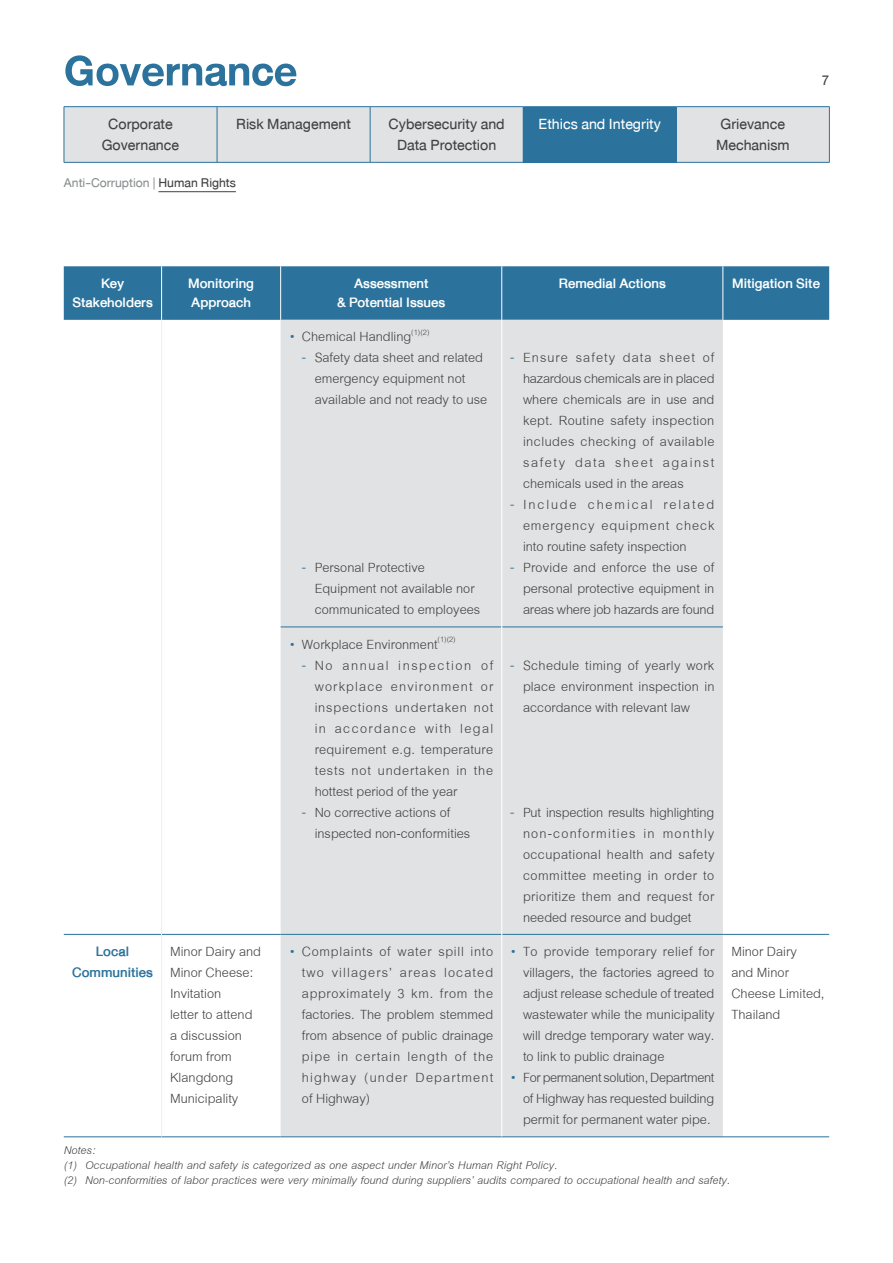
<style>
.page{position:relative;width:893px;height:1263px;background:#fff}
.page>*{position:absolute;margin:0;border:0;box-sizing:border-box;transform-origin:0 0}
.t1{font:700 60px "DB Helvethaica X";color:#2b739d}
.t2{font:21px/21px "DB Helvethaica X";color:#414042;text-align:center}
.t3{font:21px "DB Helvethaica X";color:#fff}
.t4{font:19.5px/21px "Cordia New";color:#414042;text-align:justify}
.t5{font:500 19.5px/19.5px "DB Helvethaica X";color:#fff;text-align:center}
.t6{font:500 19.5px/21px "DB Helvethaica X";color:#2b739d;text-align:center}
.t7{font:19.5px "DB Helvethaica X";color:#414042}
.t8{font:18px "DB Helvethaica X";color:#8b8e90}
.t9{font:italic 16.5px/15px "Cordia New";color:#414042}
.s1{color:#414042}
.s2{color:#2b739d}
.s3{font-weight:700;color:#2b739d}
</style>
<div class="page">
<div style="left:64px;top:266px;width:765px;height:54px;background:#2b739d"></div>
<div style="left:281px;top:320px;width:442px;height:816px;background:#e1e2e3"></div>
<hr style="left:281px;top:626px;width:220px;height:1px;background:#2b739d">
<hr style="left:502px;top:626px;width:221px;height:1px;background:#2b739d">
<hr style="left:281px;top:934px;width:220px;height:1px;background:#2b739d">
<hr style="left:502px;top:934px;width:221px;height:1px;background:#2b739d">
<hr style="left:281px;top:1136px;width:221px;height:1px;background:#2b739d">
<hr style="left:502px;top:1136px;width:221px;height:1px;background:#2b739d">
<hr style="left:723px;top:934px;width:106px;height:1px;background:#2b739d">
<hr style="left:723px;top:1136px;width:106px;height:1px;background:#2b739d">
<hr style="left:64px;top:934px;width:97px;height:1px;background:#2b739d">
<hr style="left:162px;top:934px;width:119px;height:1px;background:#2b739d">
<hr style="left:64px;top:1136px;width:98px;height:1px;background:#2b739d">
<hr style="left:162px;top:1136px;width:119px;height:1px;background:#2b739d">
<hr style="left:722px;top:266px;width:1px;height:54px;background:#fff">
<hr style="left:501px;top:266px;width:1px;height:54px;background:#fff">
<hr style="left:280px;top:266px;width:1px;height:54px;background:#fff">
<hr style="left:161px;top:266px;width:1px;height:54px;background:#fff">
<hr style="left:501px;top:320px;width:1px;height:307px;background:#fff">
<hr style="left:501px;top:627px;width:1px;height:307px;background:#fff">
<hr style="left:501px;top:934px;width:1px;height:202px;background:#fff">
<hr style="left:161px;top:320px;width:1px;height:307px;background:#e1f4fd">
<hr style="left:161px;top:627px;width:1px;height:307px;background:#e1f4fd">
<hr style="left:161px;top:934px;width:1px;height:202px;background:#e1f4fd">
<div style="left:65px;top:107px;width:764px;height:55px;background:#e1e2e3"></div>
<div style="left:523px;top:107px;width:153px;height:55px;background:#2b739d"></div>
<hr style="left:64px;top:107px;width:1px;height:55px;background:#2b739d">
<hr style="left:64px;top:106px;width:153px;height:1px;background:#2b739d">
<hr style="left:217px;top:107px;width:1px;height:55px;background:#2b739d">
<hr style="left:217px;top:106px;width:153px;height:1px;background:#2b739d">
<hr style="left:370px;top:106px;width:153px;height:1px;background:#2b739d">
<hr style="left:370px;top:107px;width:1px;height:55px;background:#2b739d">
<hr style="left:523px;top:106px;width:153px;height:1px;background:#2b739d">
<hr style="left:676px;top:107px;width:1px;height:55px;background:#2b739d">
<hr style="left:676px;top:106px;width:154px;height:1px;background:#2b739d">
<hr style="left:829px;top:107px;width:1px;height:55px;background:#2b739d">
<hr style="left:64px;top:162px;width:153px;height:1px;background:#2b739d">
<hr style="left:217px;top:162px;width:153px;height:1px;background:#2b739d">
<hr style="left:370px;top:162px;width:153px;height:1px;background:#2b739d">
<hr style="left:523px;top:162px;width:153px;height:1px;background:#2b739d">
<hr style="left:676px;top:162px;width:154px;height:1px;background:#2b739d">
<hr style="left:158px;top:191px;width:78px;height:1px;background:#414042">
<h1 class="t1" style="left:64px;top:36px;width:235px">Governance</h1>
<p class="t2" style="left:102px;top:113px;width:79px">Corporate<br>Governance</p>
<p class="t2" style="left:236px;top:113px;width:116px">Risk Management</p>
<p class="t2" style="left:389px;top:113px;width:118px">Cybersecurity and<br>Data Protection</p>
<p class="t3" style="left:539px;top:112px;width:124px">Ethics and Integrity</p>
<p class="t2" style="left:716px;top:113px;width:75px;text-align:left">Grievance<br>Mechanism</p>
<p class="t8" style="left:64px;top:173px;width:173px">Anti-Corruption | <span class="s1">Human Rights</span></p>
<p class="t7" style="left:822px;top:70px;width:9px">7</p>
<p class="t5" style="left:73px;top:273px;width:82px">Key<br>Stakeholders</p>
<p class="t5" style="left:188px;top:273px;width:67px;text-align:left">Monitoring<br>Approach</p>
<p class="t5" style="left:337px;top:273px;width:110px">Assessment<br>&amp; Potential Issues</p>
<p class="t5" style="left:559px;top:273px;width:108px">Remedial Actions</p>
<p class="t5" style="left:732px;top:273px;width:89px">Mitigation Site</p>
<p class="t4" style="left:289px;top:327px;width:142px"><span class="s2">•</span> Chemical Handling<sup>(1)(2)</sup></p>
<p class="t4" style="left:315px;top:348px;width:174px;text-align:left;text-indent:-13px"><span class="s3">-</span> Safety data sheet and related emergency equipment not available and not ready to use</p>
<p class="t4" style="left:523px;top:348px;width:193px;text-indent:-13px"><span class="s3">-</span> Ensure safety data sheet of hazardous chemicals are in placed where chemicals are in use and kept. Routine safety inspection includes checking of available safety data sheet against chemicals used in the areas</p>
<p class="t4" style="left:523px;top:495px;width:193px;text-indent:-13px"><span class="s3">-</span> Include chemical related emergency equipment check into routine safety inspection</p>
<p class="t4" style="left:523px;top:558px;width:193px;text-indent:-13px"><span class="s3">-</span> Provide and enforce the use of personal protective equipment in areas where job hazards are found</p>
<p class="t4" style="left:315px;top:558px;width:167px;text-align:left;text-indent:-13px"><span class="s3">-</span> Personal Protective<br>Equipment not available nor communicated to employees</p>
<p class="t4" style="left:289px;top:634px;width:168px"><span class="s2">•</span> Workplace Environment<sup>(1)(2)</sup></p>
<p class="t4" style="left:315px;top:655px;width:180px;text-indent:-13px"><span class="s3">-</span> No annual inspection of workplace environment or inspections undertaken not in accordance with legal requirement e.g. temperature tests not undertaken in the hottest period of the year</p>
<p class="t4" style="left:315px;top:802px;width:157px;text-indent:-13px"><span class="s3">-</span> No corrective actions of inspected non-conformities</p>
<p class="t4" style="left:523px;top:655px;width:193px;text-indent:-13px"><span class="s3">-</span> Schedule timing of yearly work place environment inspection in accordance with relevant law</p>
<p class="t4" style="left:523px;top:802px;width:193px;text-indent:-13px"><span class="s3">-</span> Put inspection results highlighting non-conformities in monthly occupational health and safety committee meeting in order to prioritize them and request for needed resource and budget</p>
<p class="t6" style="left:72px;top:940px;width:82px">Local<br>Communities</p>
<p class="t4" style="left:170px;top:941px;width:92px;text-align:left">Minor Dairy and<br>Minor Cheese:<br>Invitation<br>letter to attend a discussion forum from<br>Klangdong<br>Municipality</p>
<p class="t4" style="left:302px;top:941px;width:193px;text-indent:-13px"><span class="s2">•</span> Complaints of water spill into two villagers’ areas located approximately 3 km. from the factories. The problem stemmed from absence of public drainage pipe in certain length of the highway (under Department of Highway)</p>
<p class="t4" style="left:523px;top:942px;width:193px;text-indent:-13px"><span class="s2">•</span> To provide temporary relief for villagers, the factories agreed to adjust release schedule of treated wastewater while the municipality will dredge temporary water way. to link to public drainage</p>
<p class="t4" style="left:523px;top:1068px;width:193px;text-indent:-13px"><span class="s2">•</span> For permanent solution, Department of Highway has requested building permit for permanent water pipe.</p>
<p class="t4" style="left:731px;top:942px;width:95px;text-align:left">Minor Dairy<br>and Minor<br>Cheese Limited,<br>Thailand</p>
<p class="t9" style="left:64px;top:1142px;width:668px">Notes:<br>(1) Occupational health and safety is categorized as one aspect under Minor’s Human Right Policy.<br>(2) Non-conformities of labor practices were very minimally found during suppliers’ audits compared to occupational health and safety.</p>
</div>
